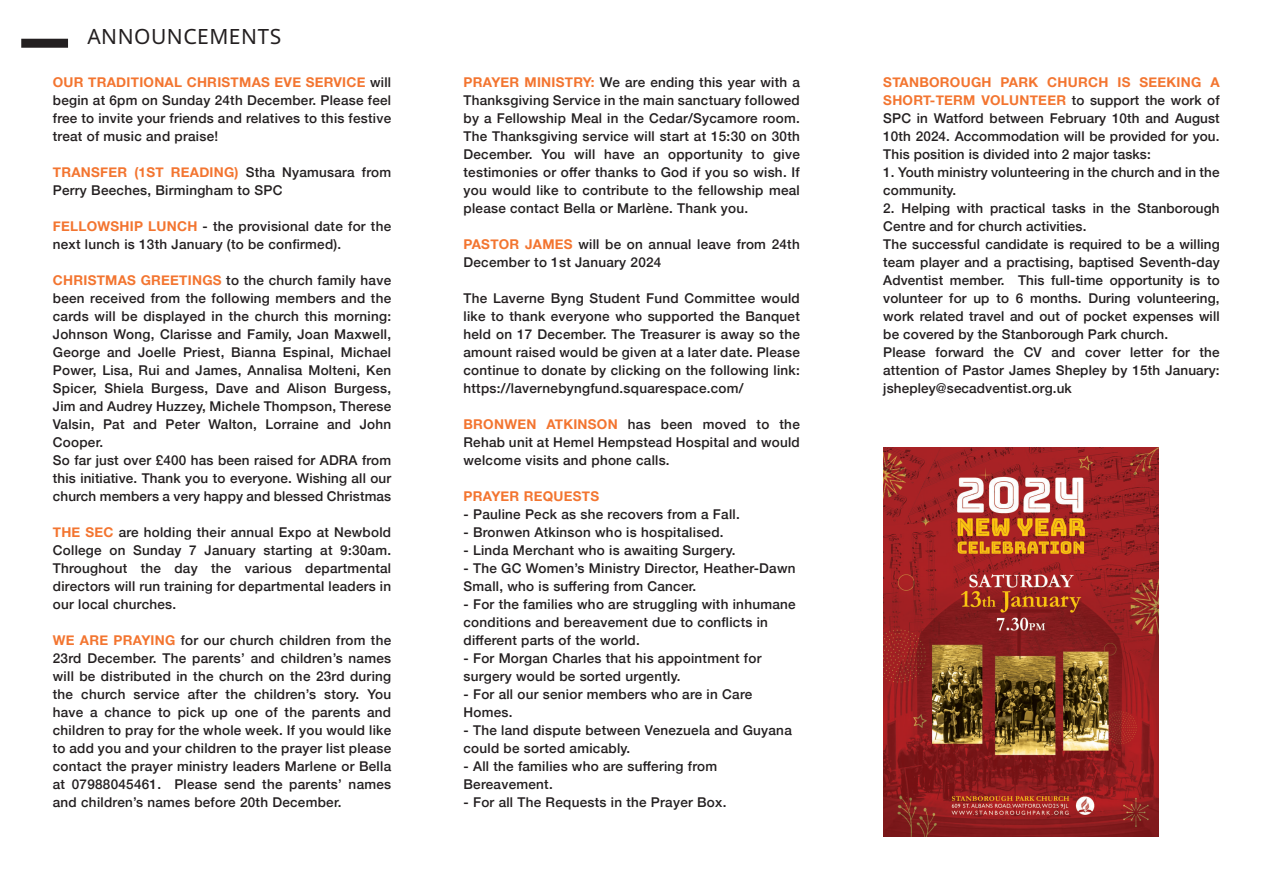
<style>
.page{position:relative;width:1263px;height:893px;background:#fff}
.page>*{position:absolute;margin:0;border:0;box-sizing:border-box;transform-origin:0 0}
.t1{font:21px "Advent Sans Beta";letter-spacing:.025em;color:#231f20}
.t2{font:500 13.5px/18px "Helvetica Neue";letter-spacing:.02em;color:#231f20}
.t3{font:700 13.5px "Helvetica Neue";letter-spacing:.02em;color:#f37530}
.s1{font-weight:700;color:#f37530}
</style>
<div class="page">
<div style="left:21px;top:39px;width:47px;height:9px;background:#231f20"></div>
<img style="left:883px;top:448px;width:275px;height:389px">
<h1 class="t1" style="left:87px;top:21px;width:195px">ANNOUNCEMENTS</h1>
<p class="t2" style="left:53px;top:72px;width:340px;text-align:justify"><span class="s1">OUR TRADITIONAL CHRISTMAS EVE SERVICE</span> will begin at 6pm on Sunday 24th December. Please feel free to invite your friends and relatives to this festive treat of music and praise!</p>
<p class="t2" style="left:53px;top:162px;width:340px"><span class="s1">TRANSFER (1ST READING)</span> Stha Nyamusara from<br>Perry Beeches, Birmingham to SPC</p>
<p class="t2" style="left:53px;top:216px;width:340px"><span class="s1">FELLOWSHIP LUNCH</span> - the provisional date for the next lunch is 13th January (to be confirmed).</p>
<p class="t2" style="left:53px;top:270px;width:340px"><span class="s1">CHRISTMAS GREETINGS</span> to the church family have been received from the following members and the cards will be displayed in the church this morning:<br>Johnson Wong, Clarisse and Family, Joan Maxwell, George and Joelle Priest, Bianna Espinal, Michael Power, Lisa, Rui and James, Annalisa Molteni, Ken Spicer, Shiela Burgess, Dave and Alison Burgess, Jim and Audrey Huzzey, Michele Thompson, Therese Valsin, Pat and Peter Walton, Lorraine and John Cooper.<br>So far just over £400 has been raised for ADRA from this initiative. Thank you to everyone. Wishing all our church members a very happy and blessed Christmas</p>
<p class="t2" style="left:53px;top:522px;width:340px;text-align:justify"><span class="s1">THE SEC</span> are holding their annual Expo at Newbold College on Sunday 7 January starting at 9:30am.<br>Throughout the day the various departmental directors will run training for departmental leaders in our local churches.</p>
<p class="t2" style="left:53px;top:630px;width:340px;text-align:justify"><span class="s1">WE ARE PRAYING</span> for our church children from the 23rd December. The parents’ and children’s names will be distributed in the church on the 23rd during the church service after the children’s story. You have a chance to pick up one of the parents and children to pray for the whole week. If you would like to add you and your children to the prayer list please contact the prayer ministry leaders Marlene or Bella at 07988045461. Please send the parents’ names and children’s names before 20th December.</p>
<p class="t2" style="left:463px;top:72px;width:338px;text-align:justify"><span class="s1">PRAYER MINISTRY:</span> We are ending this year with a Thanksgiving Service in the main sanctuary followed by a Fellowship Meal in the Cedar/Sycamore room.<br>The Thanksgiving service will start at 15:30 on 30th December. You will have an opportunity to give testimonies or offer thanks to God if you so wish. If you would like to contribute to the fellowship meal please contact Bella or Marlène. Thank you.</p>
<p class="t2" style="left:463px;top:234px;width:338px"><span class="s1">PASTOR JAMES</span> will be on annual leave from 24th<br>December to 1st January 2024</p>
<p class="t2" style="left:463px;top:288px;width:338px;text-align:justify">The Laverne Byng Student Fund Committee would like to thank everyone who supported the Banquet held on 17 December. The Treasurer is away so the amount raised would be given at a later date. Please continue to donate by clicking on the following link: https://lavernebyngfund.squarespace.com/</p>
<p class="t2" style="left:463px;top:414px;width:338px;text-align:justify"><span class="s1">BRONWEN ATKINSON</span> has been moved to the Rehab unit at Hemel Hempstead Hospital and would welcome visits and phone calls.</p>
<p class="t3" style="left:463px;top:486px;width:137px">PRAYER REQUESTS</p>
<p class="t2" style="left:463px;top:504px;width:278px">- Pauline Peck as she recovers from a Fall.</p>
<p class="t2" style="left:463px;top:522px;width:262px">- Bronwen Atkinson who is hospitalised.</p>
<p class="t2" style="left:463px;top:540px;width:273px">- Linda Merchant who is awaiting Surgery.</p>
<p class="t2" style="left:463px;top:558px;width:334px">- The GC Women’s Ministry Director, Heather-Dawn<br>Small, who is suffering from Cancer.</p>
<p class="t2" style="left:463px;top:594px;width:334px">- For the families who are struggling with inhumane conditions and bereavement due to conflicts in different parts of the world.</p>
<p class="t2" style="left:463px;top:648px;width:299px">- For Morgan Charles that his appointment for surgery would be sorted urgently.</p>
<p class="t2" style="left:463px;top:684px;width:290px">- For all our senior members who are in Care<br>Homes.</p>
<p class="t2" style="left:463px;top:720px;width:330px">- The land dispute between Venezuela and Guyana could be sorted amicably.</p>
<p class="t2" style="left:463px;top:756px;width:255px">- All the families who are suffering from<br>Bereavement.</p>
<p class="t2" style="left:463px;top:792px;width:264px">- For all The Requests in the Prayer Box.</p>
<p class="t2" style="left:883px;top:72px;width:338px;text-align:justify"><span class="s1">STANBOROUGH PARK CHURCH IS SEEKING A SHORT-TERM VOLUNTEER</span> to support the work of SPC in Watford between February 10th and August 10th 2024. Accommodation will be provided for you.<br>This position is divided into 2 major tasks:</p>
<p class="t2" style="left:883px;top:162px;width:338px">1. Youth ministry volunteering in the church and in the community.</p>
<p class="t2" style="left:883px;top:198px;width:338px">2. Helping with practical tasks in the Stanborough Centre and for church activities.<br>The successful candidate is required to be a willing team player and a practising, baptised Seventh-day Adventist member. This full-time opportunity is to volunteer for up to 6 months. During volunteering, work related travel and out of pocket expenses will be covered by the Stanborough Park church.<br>Please forward the CV and cover letter for the attention of Pastor James Shepley by 15th January: jshepley@secadventist.org.uk</p>
</div>
